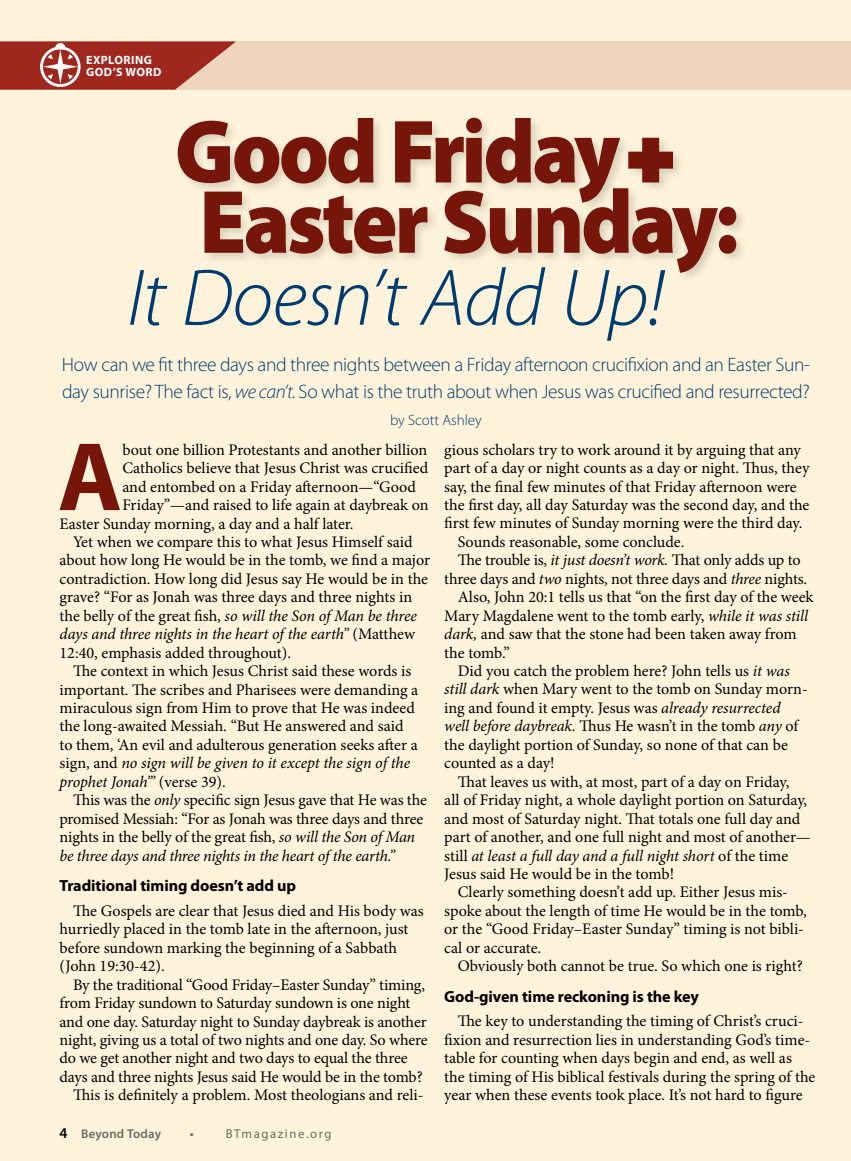
<style>
.page{position:relative;width:851px;height:1161px;background:#fff}
.page>*{position:absolute;margin:0;border:0;box-sizing:border-box;transform-origin:0 0}
.t1{font:700 98.25px "Myriad Pro";color:#76160a}
.t2{font:italic 300 81px "Myriad Pro";letter-spacing:-.015em;color:#003c6f}
.t3{font:300 19.5px/27px "Myriad Pro";letter-spacing:-.02em;color:#003c6f}
.t4{font:16.2px/18.5px "Minion Pro";letter-spacing:-.005em;color:#000}
.t5{font:italic 16.2px "Minion Pro";letter-spacing:-.01em;color:#000}
.t6{font:700 16.2px "Myriad Pro";letter-spacing:-.005em;color:#000}
.t7{font:300 15px "Myriad Pro";color:#003c6f}
.t8{font:12.75px "Myriad Pro";letter-spacing:.125em;color:#6d6e71}
.t9{font:600 12.75px "Myriad Pro";letter-spacing:.02em;color:#6d6e71}
.t10{font:700 12px/12px "Myriad Pro";letter-spacing:.035em;color:#fff}
.s1{font-style:italic}
.s2{font-style:normal}
.s3{font-size:15px;color:#000}
</style>
<div class="page">
<div style="left:0;top:0;width:850px;height:1161px;background:#fff4db"></div>
<hr style="left:850px;top:0;width:1px;height:598px;background:#033b58">
<svg style="left:178px;top:118px;width:558px;height:155px"></svg>
<div style="left:0;top:41px;width:850px;height:49px;background:#f0d5be"></div>
<svg style="left:0;top:41px;width:236px;height:49px;background:#af4a40"></svg>
<p class="t10" style="left:86px;top:54px;width:77px">EXPLORING<br>GOD’S WORD</p>
<h2 class="t2" style="left:127px;top:249px;width:539px">It Doesn’t Add Up!</h2>
<p class="t3" style="left:62px;top:351px;width:749px">How can we fit three days and three nights between a Friday afternoon crucifixion and an Easter Sun&shy;day sunrise? The fact is, <span class="s1">we can’t.</span> So what is the truth about when Jesus was crucified and resurrected?</p>
<p class="t7" style="left:390px;top:411px;width:93px">by Scott Ashley</p>
<h1 class="t1" style="left:58px;top:422px;width:66px">A</h1>
<p class="t4" style="left:122px;top:440px;width:306px">bout one billion Protestants and another billion</p>
<p class="t4" style="left:122px;top:459px;width:307px">Catholics believe that Jesus Christ was crucified</p>
<p class="t4" style="left:122px;top:477px;width:295px">and entombed on a Friday afternoon—“Good</p>
<p class="t4" style="left:122px;top:496px;width:308px">Friday”—and raised to life again at daybreak on</p>
<p class="t4" style="left:60px;top:514px;width:295px">Easter Sunday morning, a day and a half later.</p>
<p class="t4" style="left:73px;top:533px;width:341px">Yet when we compare this to what Jesus Himself said</p>
<p class="t4" style="left:60px;top:551px;width:372px">about how long He would be in the tomb, we find a major</p>
<p class="t4" style="left:60px;top:570px;width:370px">contradiction. How long did Jesus say He would be in the</p>
<p class="t4" style="left:60px;top:588px;width:354px">grave? “For as Jonah was three days and three nights in</p>
<p class="t5" style="left:60px;top:605px;width:359px"><span class="s2">the belly of the great fish,</span> so will the Son of Man be three</p>
<p class="t5" style="left:60px;top:623px;width:357px">days and three nights in the heart of the earth” <span class="s2">(Matthew</span></p>
<p class="t4" style="left:60px;top:643px;width:233px">12:40, emphasis added throughout).</p>
<p class="t4" style="left:73px;top:662px;width:340px">The context in which Jesus Christ said these words is</p>
<p class="t4" style="left:60px;top:680px;width:360px">important. The scribes and Pharisees were demanding a</p>
<p class="t4" style="left:60px;top:699px;width:357px">miraculous sign from Him to prove that He was indeed</p>
<p class="t4" style="left:60px;top:717px;width:345px">the long-awaited Messiah. “But He answered and said</p>
<p class="t4" style="left:60px;top:736px;width:360px">to them, ‘An evil and adulterous generation seeks after a</p>
<p class="t5" style="left:60px;top:752px;width:352px"><span class="s2">sign, and</span> no sign will be given to it except the sign of the</p>
<p class="t5" style="left:60px;top:771px;width:168px">prophet Jonah’” <span class="s2">(verse 39).</span></p>
<p class="t4" style="left:73px;top:791px;width:355px">This was the <span class="s1">only</span> specific sign Jesus gave that He was the</p>
<p class="t4" style="left:60px;top:809px;width:365px">promised Messiah: “For as Jonah was three days and three</p>
<p class="t4" style="left:60px;top:828px;width:357px">nights in the belly of the great fish, <span class="s1">so will the Son of Man</span></p>
<p class="t5" style="left:60px;top:844px;width:337px">be three days and three nights in the heart of the earth.”</p>
<p class="t6" style="left:60px;top:876px;width:238px">Traditional timing doesn’t add up</p>
<p class="t4" style="left:60px;top:902px;width:366px;text-indent:13px">The Gospels are clear that Jesus died and His body was hurriedly placed in the tomb late in the afternoon, just before sundown marking the beginning of a Sabbath (John 19:30-42).</p>
<p class="t4" style="left:73px;top:975px;width:353px">By the traditional “Good Friday–Easter Sunday” timing,</p>
<p class="t4" style="left:60px;top:994px;width:352px">from Friday sundown to Saturday sundown is one night</p>
<p class="t4" style="left:60px;top:1012px;width:368px">and one day. Saturday night to Sunday daybreak is another</p>
<p class="t4" style="left:60px;top:1031px;width:369px">night, giving us a total of two nights and one day. So where</p>
<p class="t4" style="left:60px;top:1049px;width:349px">do we get another night and two days to equal the three</p>
<p class="t4" style="left:60px;top:1068px;width:365px">days and three nights Jesus said He would be in the tomb?</p>
<p class="t4" style="left:73px;top:1086px;width:352px">This is definitely a problem. Most theologians and reli-</p>
<p class="t9" style="left:59px;top:1126px;width:103px"><span class="s3">4</span> Beyond Today</p>
<p class="t9" style="left:190px;top:1126px;width:5px">•</p>
<p class="t8" style="left:226px;top:1126px;width:107px">BTmagazine.org</p>
<p class="t4" style="left:444px;top:440px;width:358px">gious scholars try to work around it by arguing that any</p>
<p class="t4" style="left:444px;top:459px;width:367px">part of a day or night counts as a day or night. Thus, they</p>
<p class="t4" style="left:444px;top:477px;width:354px">say, the final few minutes of that Friday afternoon were</p>
<p class="t4" style="left:444px;top:496px;width:366px">the first day, all day Saturday was the second day, and the</p>
<p class="t4" style="left:444px;top:514px;width:360px">first few minutes of Sunday morning were the third day.</p>
<p class="t4" style="left:457px;top:533px;width:228px">Sounds reasonable, some conclude.</p>
<p class="t4" style="left:457px;top:551px;width:344px">The trouble is, <span class="s1">it just doesn’t work.</span> That only adds up to</p>
<p class="t4" style="left:444px;top:569px;width:364px">three days and <span class="s1">two</span> nights, not three days and <span class="s1">three</span> nights.</p>
<p class="t4" style="left:458px;top:588px;width:357px">Also, John 20:1 tells us that “on the first day of the week</p>
<p class="t4" style="left:444px;top:606px;width:365px">Mary Magdalene went to the tomb early, <span class="s1">while it was still</span></p>
<p class="t4" style="left:444px;top:625px;width:354px"><span class="s1">dark,</span> and saw that the stone had been taken away from</p>
<p class="t4" style="left:444px;top:643px;width:67px">the tomb.”</p>
<p class="t4" style="left:458px;top:662px;width:333px">Did you catch the problem here? John tells us <span class="s1">it was</span></p>
<p class="t4" style="left:444px;top:680px;width:365px"><span class="s1">still dark</span> when Mary went to the tomb on Sunday morn-</p>
<p class="t4" style="left:444px;top:699px;width:338px">ing and found it empty. Jesus was <span class="s1">already resurrected</span></p>
<p class="t4" style="left:444px;top:717px;width:355px"><span class="s1">well before daybreak.</span> Thus He wasn’t in the tomb <span class="s1">any</span> of</p>
<p class="t4" style="left:444px;top:736px;width:345px">the daylight portion of Sunday, so none of that can be</p>
<p class="t4" style="left:444px;top:754px;width:112px">counted as a day!</p>
<p class="t4" style="left:458px;top:772px;width:333px">That leaves us with, at most, part of a day on Friday,</p>
<p class="t4" style="left:444px;top:791px;width:364px">all of Friday night, a whole daylight portion on Saturday,</p>
<p class="t4" style="left:444px;top:809px;width:357px">and most of Saturday night. That totals one full day and</p>
<p class="t4" style="left:444px;top:828px;width:368px">part of another, and one full night and most of another—</p>
<p class="t5" style="left:444px;top:844px;width:345px"><span class="s2">still</span> at least a full day and a full night short <span class="s2">of the time</span></p>
<p class="t4" style="left:444px;top:865px;width:231px">Jesus said He would be in the tomb!</p>
<p class="t4" style="left:458px;top:883px;width:332px">Clearly something doesn’t add up. Either Jesus mis-</p>
<p class="t4" style="left:444px;top:902px;width:364px">spoke about the length of time He would be in the tomb,</p>
<p class="t4" style="left:444px;top:920px;width:361px">or the “Good Friday–Easter Sunday” timing is not bibli-</p>
<p class="t4" style="left:444px;top:938px;width:98px">cal or accurate.</p>
<p class="t4" style="left:458px;top:957px;width:347px">Obviously both cannot be true. So which one is right?</p>
<p class="t6" style="left:444px;top:987px;width:256px">God-given time reckoning is the key</p>
<p class="t4" style="left:444px;top:1012px;width:373px;text-indent:13px">The key to understanding the timing of Christ’s cruci&shy;fixion and resurrection lies in understanding God’s time&shy;table for counting when days begin and end, as well as the timing of His biblical festivals during the spring of the year when these events took place. It’s not hard to figure</p>
</div>
